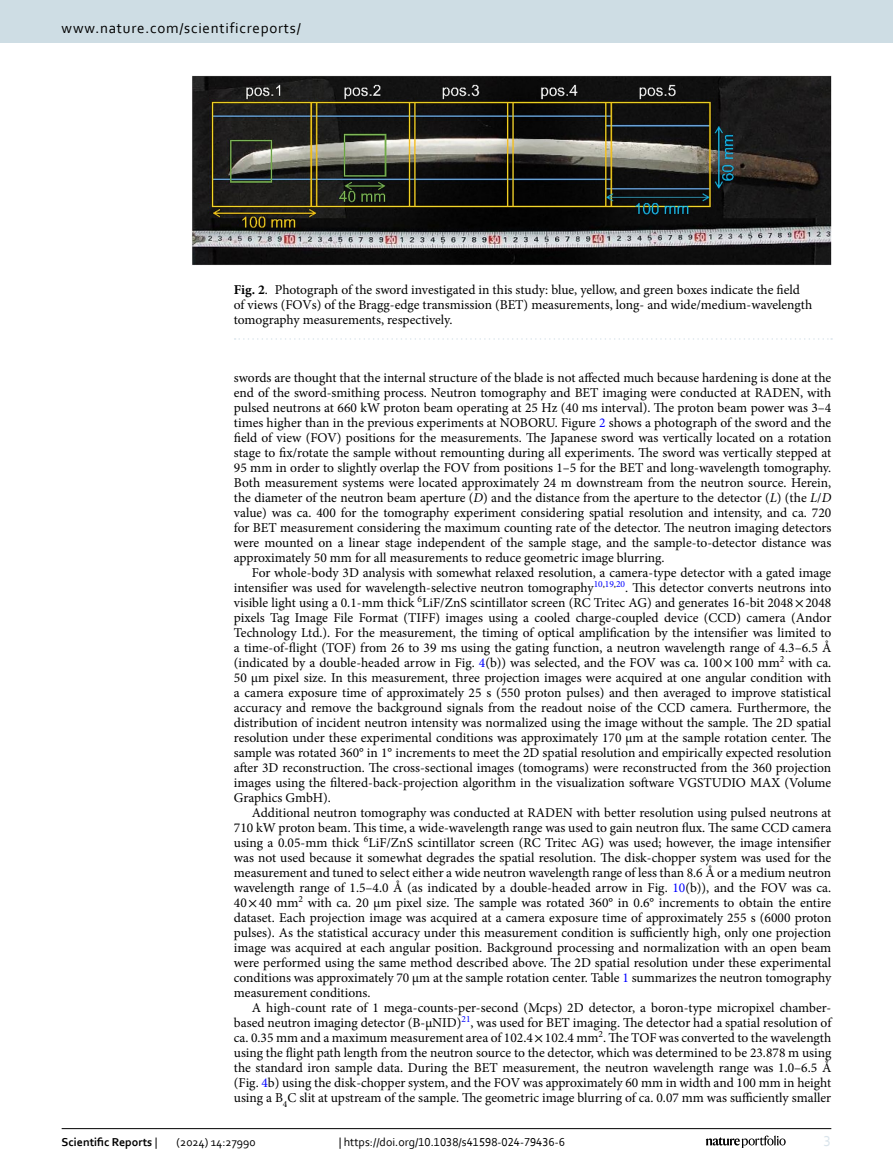
<style>
.page{position:relative;width:893px;height:1174px;background:#fff}
.page>*{position:absolute;margin:0;border:0;box-sizing:border-box;transform-origin:0 0}
.t1{font:15px "Corbel";letter-spacing:.05em;color:#000}
.t2{font:15px "Corbel";color:#d9e4eb}
.Body_Text_Indent{font:13.5px/15px "Minion Pro";color:#000;text-align:justify}
.Body_Text{font:13.5px/15px "Minion Pro";color:#000;text-align:justify}
.Figure_Caption{font:13.5px/15px "Minion Pro";letter-spacing:-.005em;color:#000}
.t3{font:12px "Corbel";color:#000}
.t4{font:700 12px "Corbel";color:#000}
.s1{font-weight:700}
.s2{color:#00f}
.s3{font-style:italic}
.s4{font-family:"STIX"}
.s5{font-weight:400}
</style>
<div class="page">
<img style="left:192px;top:76px;width:639px;height:190px">
<svg style="left:235px;top:338px;width:597px;height:2px"></svg>
<hr style="left:62px;top:1128px;width:769px;height:1px;background:#000">
<svg style="left:706px;top:1135px;width:80px;height:12px"></svg>
<div style="left:0;top:0;width:893px;height:43px;background:#cedde4"></div>
<p class="t1" style="left:62px;top:18px;width:241px">www.nature.com/scientificreports/</p>
<p class="Figure_Caption" style="left:234px;top:282px;width:580px"><span class="s1">Fig. 2</span>. Photograph of the sword investigated in this study: blue, yellow, and green boxes indicate the field of views (FOVs) of the Bragg-edge transmission (BET) measurements, long- and wide/medium-wavelength tomography measurements, respectively.</p>
<p class="Body_Text" style="left:234px;top:370px;width:599px">swords are thought that the internal structure of the blade is not affected much because hardening is done at the end of the sword-smithing process. Neutron tomography and BET imaging were conducted at RADEN, with pulsed neutrons at 660 kW proton beam operating at 25 Hz (40 ms interval). The proton beam power was 3–4 times higher than in the previous experiments at NOBORU. Figure <span class="s2">2</span> shows a photograph of the sword and the field of view (FOV) positions for the measurements. The Japanese sword was vertically located on a rotation stage to fix/rotate the sample without remounting during all experiments. The sword was vertically stepped at 95 mm in order to slightly overlap the FOV from positions 1–5 for the BET and long-wavelength tomography.<br>Both measurement systems were located approximately 24 m downstream from the neutron source. Herein, the diameter of the neutron beam aperture (<span class="s3">D</span>) and the distance from the aperture to the detector (<span class="s3">L</span>) (the <span class="s3">L</span>/<span class="s3">D </span>value) was ca. 400 for the tomography experiment considering spatial resolution and intensity, and ca. 720 for BET measurement considering the maximum counting rate of the detector. The neutron imaging detectors were mounted on a linear stage independent of the sample stage, and the sample-to-detector distance was approximately 50 mm for all measurements to reduce geometric image blurring.</p>
<p class="Body_Text_Indent" style="left:234px;top:565px;width:599px;text-indent:18px">For whole-body 3D analysis with somewhat relaxed resolution, a camera-type detector with a gated image intensifier was used for wavelength-selective neutron tomography<sup>10</sup><sup>,</sup><sup>19</sup><sup>,</sup><sup>20</sup>. This detector converts neutrons into visible light using a 0.1-mm thick <sup>6</sup>LiF/ZnS scintillator screen (RC Tritec AG) and generates 16-bit 2048<span class="s4">×</span>2048 pixels Tag Image File Format (TIFF) images using a cooled charge-coupled device (CCD) camera (Andor Technology Ltd.). For the measurement, the timing of optical amplification by the intensifier was limited to a time-of-flight (TOF) from 26 to 39 ms using the gating function, a neutron wavelength range of 4.3–6.5 Å (indicated by a double-headed arrow in Fig. <span class="s2">4</span>(b)) was selected, and the FOV was ca. 100<span class="s4">×</span>100 mm<sup>2</sup> with ca.<br>50 μm pixel size. In this measurement, three projection images were acquired at one angular condition with a camera exposure time of approximately 25 s (550 proton pulses) and then averaged to improve statistical accuracy and remove the background signals from the readout noise of the CCD camera. Furthermore, the distribution of incident neutron intensity was normalized using the image without the sample. The 2D spatial resolution under these experimental conditions was approximately 170 μm at the sample rotation center. The sample was rotated 360° in 1° increments to meet the 2D spatial resolution and empirically expected resolution after 3D reconstruction. The cross-sectional images (tomograms) were reconstructed from the 360 projection images using the filtered-back-projection algorithm in the visualization software VGSTUDIO MAX (Volume Graphics GmbH).</p>
<p class="Body_Text_Indent" style="left:234px;top:805px;width:599px;text-indent:18px">Additional neutron tomography was conducted at RADEN with better resolution using pulsed neutrons at 710 kW proton beam. This time, a wide-wavelength range was used to gain neutron flux. The same CCD camera using a 0.05-mm thick <sup>6</sup>LiF/ZnS scintillator screen (RC Tritec AG) was used; however, the image intensifier was not used because it somewhat degrades the spatial resolution. The disk-chopper system was used for the measurement and tuned to select either a wide neutron wavelength range of less than 8.6 Å or a medium neutron wavelength range of 1.5–4.0 Å (as indicated by a double-headed arrow in Fig. <span class="s2">10</span>(b)), and the FOV was ca.<br>40<span class="s4">×</span>40 mm<sup>2</sup> with ca. 20 μm pixel size. The sample was rotated 360° in 0.6° increments to obtain the entire dataset. Each projection image was acquired at a camera exposure time of approximately 255 s (6000 proton pulses). As the statistical accuracy under this measurement condition is sufficiently high, only one projection image was acquired at each angular position. Background processing and normalization with an open beam were performed using the same method described above. The 2D spatial resolution under these experimental conditions was approximately 70 μm at the sample rotation center. Table <span class="s2">1</span> summarizes the neutron tomography measurement conditions.</p>
<p class="Body_Text_Indent" style="left:234px;top:1000px;width:599px;text-indent:18px">A high-count rate of 1 mega-counts-per-second (Mcps) 2D detector, a boron-type micropixel chamber&shy;based neutron imaging detector (B-µNID)<sup>21</sup>, was used for BET imaging. The detector had a spatial resolution of ca. 0.35 mm and a maximum measurement area of 102.4<span class="s4">×</span>102.4 mm<sup>2</sup>. The TOF was converted to the wavelength using the flight path length from the neutron source to the detector, which was determined to be 23.878 m using the standard iron sample data. During the BET measurement, the neutron wavelength range was 1.0–6.5 Å (Fig. <span class="s2">4</span>b) using the disk-chopper system, and the FOV was approximately 60 mm in width and 100 mm in height using a B<sub>4</sub>C slit at upstream of the sample. The geometric image blurring of ca. 0.07 mm was sufficiently smaller</p>
<p class="t4" style="left:62px;top:1134px;width:97px">Scientific Reports <span class="s5">|</span></p>
<p class="t3" style="left:177px;top:1134px;width:80px">(2024) 14:27990</p>
<p class="t3" style="left:339px;top:1134px;width:228px">| https://doi.org/10.1038/s41598-024-79436-6</p>
<p class="t2" style="left:824px;top:1132px;width:9px">3</p>
</div>
